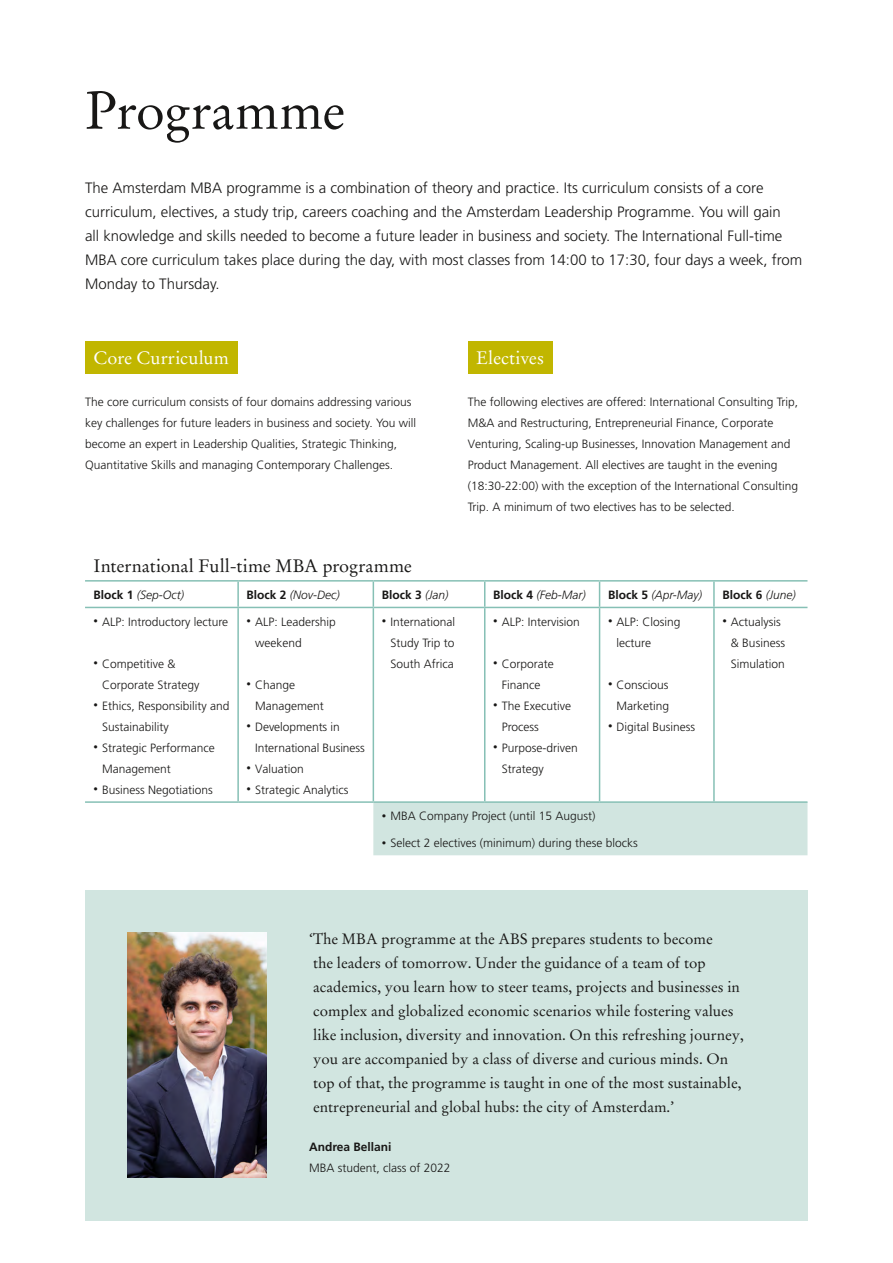
<style>
.page{position:relative;width:893px;height:1263px;background:#fff}
.page>*{position:absolute;margin:0;border:0;box-sizing:border-box;transform-origin:0 0}
.kop_35_35{font:52.5px "Stempel Garamond";letter-spacing:-.01em;color:#181716}
.kop_12_18{font:18px "Stempel Garamond";letter-spacing:.005em;color:#181716}
.kop_12_18_-_Arcering{font:18px "Stempel Garamond";letter-spacing:.005em;color:#fff}
.streamer_10_16{font:15px/24px "Stempel Garamond";color:#181716}
.body_10_16{font:15px/24px "Frutiger LT 45 Lt";color:#181716}
.body_8_14{font:12px/21px "Frutiger LT 45 Lt";color:#181716}
.opsomming_8_14{font:12px/21px "Frutiger LT 45 Lt";color:#181716}
.body_8_14-2{font:12px "Frutiger LT 46 Lt It";color:#181716}
.body_8_14-3{font:12px "Frutiger LT 65 Bd";color:#181716}
.functie{font:12px "Frutiger LT 45 Lt";color:#181716}
.auteur{font:12px "Frutiger LT 65 Bd";color:#181716}
.s1{font-family:"Frutiger LT 65 Bd"}
.s2{font-family:"Frutiger LT 46 Lt It"}
.s3{font-size:9px}
</style>
<div class="page">
<div style="left:85px;top:890px;width:723px;height:330px;background:#d1e5e0"></div>
<div style="left:85px;top:341px;width:152px;height:33px;background:#c1b600"></div>
<div style="left:468px;top:341px;width:84px;height:33px;background:#c1b600"></div>
<img style="left:128px;top:932px;width:138px;height:246px">
<div style="left:373px;top:803px;width:434px;height:52px;background:#d1e5e0"></div>
<hr style="left:85px;top:607px;width:153px;height:1px;background:#86c0b5">
<hr style="left:238px;top:607px;width:135px;height:1px;background:#86c0b5">
<hr style="left:373px;top:607px;width:112px;height:1px;background:#86c0b5">
<hr style="left:485px;top:607px;width:115px;height:1px;background:#86c0b5">
<hr style="left:600px;top:607px;width:114px;height:1px;background:#86c0b5">
<hr style="left:714px;top:607px;width:93px;height:1px;background:#86c0b5">
<svg style="left:373px;top:582px;width:1px;height:25px"></svg>
<svg style="left:484px;top:582px;width:1px;height:25px"></svg>
<svg style="left:599px;top:582px;width:1px;height:25px"></svg>
<hr style="left:713px;top:582px;width:2px;height:25px;background:#86c0b5">
<hr style="left:373px;top:608px;width:1px;height:193px;background:#86c0b5">
<hr style="left:484px;top:608px;width:1px;height:193px;background:#86c0b5">
<hr style="left:599px;top:608px;width:1px;height:193px;background:#86c0b5">
<hr style="left:713px;top:608px;width:2px;height:193px;background:#86c0b5">
<hr style="left:373px;top:801px;width:112px;height:2px;background:#86c0b5">
<hr style="left:485px;top:801px;width:115px;height:2px;background:#86c0b5">
<hr style="left:600px;top:801px;width:114px;height:2px;background:#86c0b5">
<hr style="left:714px;top:801px;width:93px;height:2px;background:#86c0b5">
<hr style="left:238px;top:801px;width:135px;height:2px;background:#86c0b5">
<hr style="left:237px;top:582px;width:2px;height:25px;background:#86c0b5">
<hr style="left:237px;top:608px;width:2px;height:193px;background:#86c0b5">
<hr style="left:85px;top:801px;width:153px;height:2px;background:#86c0b5">
<hr style="left:85px;top:580px;width:153px;height:2px;background:#86c0b5">
<hr style="left:238px;top:580px;width:135px;height:2px;background:#86c0b5">
<hr style="left:373px;top:580px;width:112px;height:2px;background:#86c0b5">
<hr style="left:485px;top:580px;width:115px;height:2px;background:#86c0b5">
<hr style="left:600px;top:580px;width:114px;height:2px;background:#86c0b5">
<hr style="left:714px;top:580px;width:93px;height:2px;background:#86c0b5">
<p class="kop_35_35" style="left:85px;top:79px;width:262px">Programme</p>
<p class="body_10_16" style="left:85px;top:176px;width:719px">The Amsterdam MBA programme is a combination of theory and practice. Its curriculum consists of a core curriculum, electives, a study trip, careers coaching and the Amsterdam Leadership Programme. You will gain<br>all knowledge and skills needed to become a future leader in business and society. The International Full-time MBA core curriculum takes place during the day, with most classes from 14:00 to 17:30, four days a week, from Monday to Thursday.</p>
<p class="kop_12_18_-_Arcering" style="left:94px;top:347px;width:137px">Core Curriculum</p>
<p class="body_8_14" style="left:85px;top:392px;width:332px">The core curriculum consists of four domains addressing various key challenges for future leaders in business and society. You will become an expert in Leadership Qualities, Strategic Thinking, Quantitative Skills and managing Contemporary Challenges.</p>
<p class="kop_12_18_-_Arcering" style="left:476px;top:347px;width:69px">Electives</p>
<p class="body_8_14" style="left:468px;top:392px;width:332px">The following electives are offered: International Consulting Trip, M&amp;A and Restructuring, Entrepreneurial Finance, Corporate Venturing, Scaling-up Businesses, Innovation Management and Product Management. All electives are taught in the evening (18:30-22:00) with the exception of the International Consulting Trip. A minimum of two electives has to be selected.</p>
<p class="kop_12_18" style="left:94px;top:555px;width:320px">International Full-time MBA programme</p>
<p class="body_8_14-2" style="left:94px;top:588px;width:92px"><span class="s1">Block 1</span> (Sep-Oct)</p>
<p class="body_8_14-2" style="left:247px;top:588px;width:95px"><span class="s1">Block 2</span> (Nov-Dec)</p>
<p class="body_8_14-3" style="left:382px;top:588px;width:68px">Block 3 <span class="s2">(Jan)</span></p>
<p class="body_8_14-2" style="left:493px;top:588px;width:94px"><span class="s1">Block 4</span> (Feb-Mar)</p>
<p class="body_8_14-2" style="left:608px;top:588px;width:96px"><span class="s1">Block 5</span> (Apr-May)</p>
<p class="body_8_14-3" style="left:722px;top:588px;width:75px">Block 6 <span class="s2">(June)</span></p>
<p class="opsomming_8_14" style="left:94px;top:611px;width:136px"><span class="s3">•</span> ALP: Introductory lecture</p>
<p class="opsomming_8_14" style="left:102px;top:653px;width:99px;text-indent:-9px"><span class="s3">•</span> Competitive &amp;<br>Corporate Strategy</p>
<p class="opsomming_8_14" style="left:102px;top:695px;width:129px;text-indent:-9px"><span class="s3">•</span> Ethics, Responsibility and<br>Sustainability</p>
<p class="opsomming_8_14" style="left:102px;top:737px;width:114px;text-indent:-9px"><span class="s3">•</span> Strategic Performance<br>Management</p>
<p class="opsomming_8_14" style="left:94px;top:779px;width:121px"><span class="s3">•</span> Business Negotiations</p>
<p class="opsomming_8_14" style="left:255px;top:611px;width:82px;text-indent:-9px"><span class="s3">•</span> ALP: Leadership weekend</p>
<p class="opsomming_8_14" style="left:255px;top:674px;width:70px;text-indent:-9px"><span class="s3">•</span> Change<br>Management</p>
<p class="opsomming_8_14" style="left:255px;top:716px;width:111px;text-indent:-9px"><span class="s3">•</span> Developments in<br>International Business</p>
<p class="opsomming_8_14" style="left:247px;top:758px;width:59px"><span class="s3">•</span> Valuation</p>
<p class="opsomming_8_14" style="left:247px;top:779px;width:103px"><span class="s3">•</span> Strategic Analytics</p>
<p class="opsomming_8_14" style="left:390px;top:611px;width:66px;text-align:justify;text-indent:-9px"><span class="s3">•</span> International Study Trip to South Africa</p>
<p class="opsomming_8_14" style="left:493px;top:611px;width:88px"><span class="s3">•</span> ALP: Intervision</p>
<p class="opsomming_8_14" style="left:617px;top:611px;width:66px;text-indent:-9px"><span class="s3">•</span> ALP: Closing lecture</p>
<p class="opsomming_8_14" style="left:608px;top:674px;width:63px;text-align:right"><span class="s3">•</span> Conscious<br>Marketing</p>
<p class="opsomming_8_14" style="left:608px;top:716px;width:89px"><span class="s3">•</span> Digital Business</p>
<p class="opsomming_8_14" style="left:731px;top:611px;width:56px;text-indent:-9px"><span class="s3">•</span> Actualysis &amp; Business<br>Simulation</p>
<p class="opsomming_8_14" style="left:493px;top:653px;width:62px;text-align:center"><span class="s3">•</span> Corporate<br>Finance</p>
<p class="opsomming_8_14" style="left:502px;top:695px;width:71px;text-indent:-9px"><span class="s3">•</span> The Executive<br>Process</p>
<p class="opsomming_8_14" style="left:502px;top:737px;width:78px;text-indent:-9px"><span class="s3">•</span> Purpose-driven<br>Strategy</p>
<p class="opsomming_8_14" style="left:382px;top:806px;width:215px"><span class="s3">•</span> MBA Company Project (until 15 August)</p>
<p class="opsomming_8_14" style="left:382px;top:832px;width:257px"><span class="s3">•</span> Select 2 electives (minimum) during these blocks</p>
<p class="streamer_10_16" style="left:309px;top:927px;width:436px">‘The MBA programme at the ABS prepares students to become<br>the leaders of tomorrow. Under the guidance of a team of top academics, you learn how to steer teams, projects and businesses in complex and globalized economic scenarios while fostering values like inclusion, diversity and innovation. On this refreshing journey, you are accompanied by a class of diverse and curious minds. On top of that, the programme is taught in one of the most sustainable, entrepreneurial and global hubs: the city of Amsterdam.’</p>
<p class="auteur" style="left:309px;top:1139px;width:84px">Andrea Bellani</p>
<p class="functie" style="left:309px;top:1161px;width:143px">MBA student, class of 2022</p>
</div>
